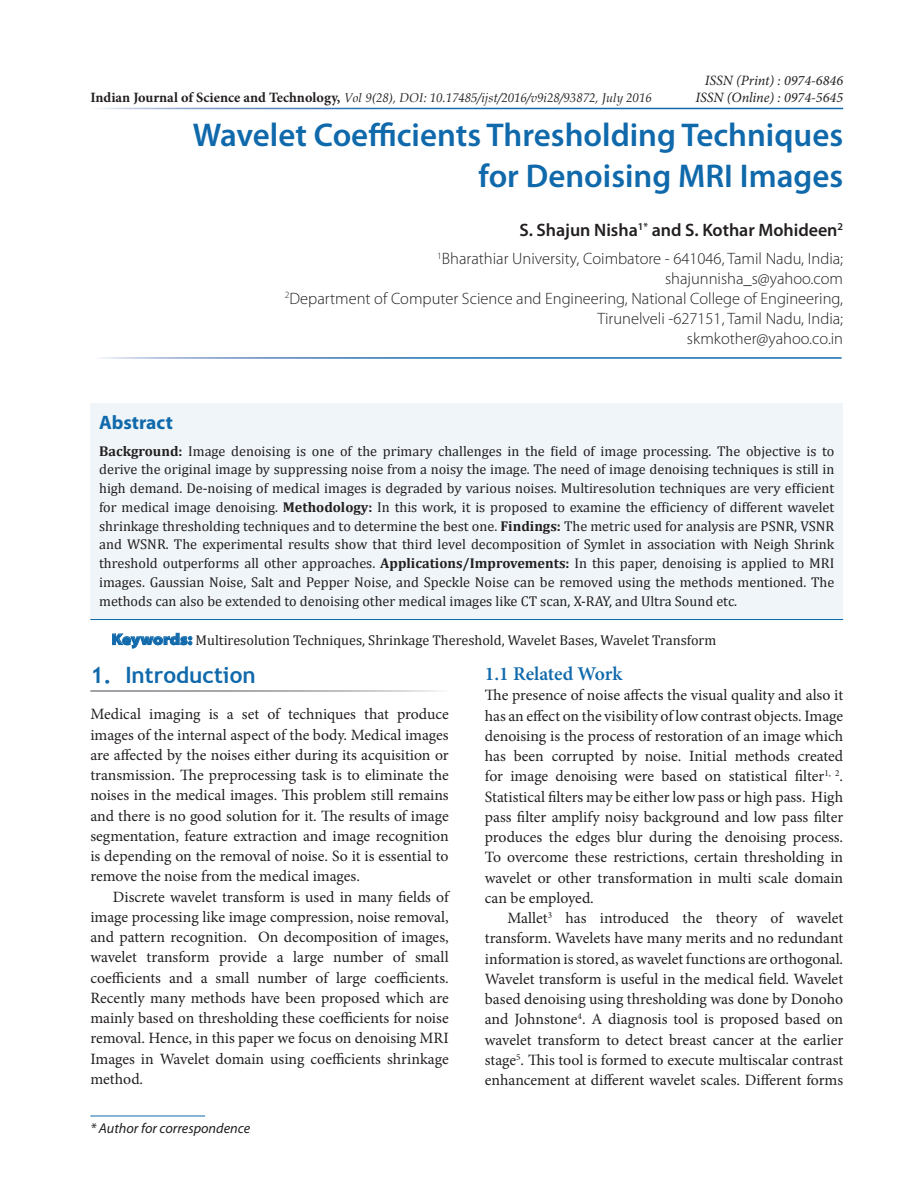
<style>
.page{position:relative;width:918px;height:1188px;background:#fff}
.page>*{position:absolute;margin:0;border:0;box-sizing:border-box;transform-origin:0 0}
.Heading{font:600 33px/40.5px "Myriad Pro";color:#0f69ab;text-align:right}
.Body_Head{font:700 22.5px "Trebuchet MS";color:#0f69ab}
.Body_SubHead1{font:600 19.5px "Minion Pro";letter-spacing:-.005em;color:#0f69ab}
.Abstract_Header{font:700 19.5px "Myriad Pro";color:#0f69ab}
.Authors{font:600 18px "Myriad Pro";color:#231f20}
.Author_Affiliations{font:300 16.5px/19.8px "Myriad Pro";color:#231f20;text-align:right}
.Body_Text{font:15.75px/20.2px "Minion Pro";color:#231f20;text-align:justify}
.Body_Text_Ind_F{font:15.75px/20.2px "Minion Pro";color:#231f20;text-align:justify}
.Abstract_Body{font:14.25px/18.8px "Cambria";color:#231f20;text-align:justify}
.KeywordText{font:14.25px "Cambria";color:#231f20}
.t1{font:italic 14.25px/17.1px "Minion Pro";color:#231f20;text-align:right}
.t2{font:italic 14.25px "Myriad Pro";color:#231f20}
.t3{font:italic 12.75px "Book Antiqua";color:#231f20}
.s1{font-family:"Minion Pro";font-weight:700;font-style:normal;font-size:14.25px}
.s2{font-weight:700}
.s3{font-family:"Myriad Pro";font-weight:900;font-stretch:semi-expanded;font-size:15.75px;color:#0f69ab}
.s4{font-style:inherit}
</style>
<div class="page">
<hr style="left:90px;top:1116px;width:115px;height:1px;background:#0f69ab">
<div style="left:90px;top:403px;width:753px;height:217px;background:#eff5f8"></div>
<hr style="left:90px;top:619px;width:753px;height:1px;background:#0f69ab">
<svg style="left:112px;top:633px;width:80px;height:15px"></svg>
<p class="t3" style="left:90px;top:88px;width:563px"><span class="s1">Indian Journal of Science and Technology,</span> Vol 9(28), DOI: 10.17485/ijst/2016/v9i28/93872, July 2016</p>
<p class="t1" style="left:695px;top:71px;width:149px">ISSN (Print) : 0974-6846<br>ISSN (Online) : 0974-5645</p>
<p class="Heading" style="left:193px;top:114px;width:652px">Wavelet Coefficients Thresholding Techniques for Denoising MRI Images</p>
<p class="Authors" style="left:519px;top:218px;width:325px">S. Shajun Nisha<sup>1*</sup> and S. Kothar Mohideen<sup>2</sup></p>
<p class="Author_Affiliations" style="left:285px;top:249px;width:560px"><sup>1</sup>Bharathiar University, Coimbatore - 641046, Tamil Nadu, India; shajunnisha_s@yahoo.com<br><sup>2</sup>Department of Computer Science and Engineering, National College of Engineering, Tirunelveli -627151, Tamil Nadu, India;<br>skmkother@yahoo.co.in</p>
<p class="Abstract_Header" style="left:99px;top:412px;width:75px">Abstract</p>
<p class="Abstract_Body" style="left:99px;top:441px;width:737px"><span class="s2">Background:</span> Image denoising is one of the primary challenges in the field of image processing. The objective is to derive the original image by suppressing noise from a noisy the image. The need of image denoising techniques is still in high demand. De-noising of medical images is degraded by various noises. Multiresolution techniques are very efficient for medical image denoising. <span class="s2">Methodology:</span> In this work, it is proposed to examine the efficiency of different wavelet shrinkage thresholding techniques and to determine the best one. <span class="s2">Findings:</span> The metric used for analysis are PSNR, VSNR and WSNR. The experimental results show that third level decomposition of Symlet in association with Neigh Shrink threshold outperforms all other approaches. <span class="s2">Applications/Improvements:</span> In this paper, denoising is applied to MRI images. Gaussian Noise, Salt and Pepper Noise, and Speckle Noise can be removed using the methods mentioned. The methods can also be extended to denoising other medical images like CT scan, X-RAY, and Ultra Sound etc.</p>
<p class="KeywordText" style="left:112px;top:631px;width:606px"><span class="s3">Keywords:</span> Multiresolution Techniques, Shrinkage Thereshold, Wavelet Bases, Wavelet Transform</p>
<p class="Body_Head" style="left:90px;top:661px;width:167px"><span class="s4">1.</span> Introduction</p>
<p class="Body_Text" style="left:90px;top:704px;width:360px">Medical imaging is a set of techniques that produce images of the internal aspect of the body. Medical images are affected by the noises either during its acquisition or transmission. The preprocessing task is to eliminate the noises in the medical images. This problem still remains and there is no good solution for it. The results of image segmentation, feature extraction and image recognition is depending on the removal of noise. So it is essential to remove the noise from the medical images.</p>
<p class="Body_Text_Ind_F" style="left:90px;top:887px;width:360px;text-indent:23px">Discrete wavelet transform is used in many fields of image processing like image compression, noise removal, and pattern recognition. On decomposition of images, wavelet transform provide a large number of small coefficients and a small number of large coefficients.<br>Recently many methods have been proposed which are mainly based on thresholding these coefficients for noise removal. Hence, in this paper we focus on denoising MRI Images in Wavelet domain using coefficients shrinkage method.</p>
<p class="t2" style="left:90px;top:1121px;width:161px">* Author for correspondence</p>
<p class="Body_SubHead1" style="left:485px;top:660px;width:139px">1.1 Related Work</p>
<p class="Body_Text" style="left:485px;top:685px;width:360px">The presence of noise affects the visual quality and also it has an effect on the visibility of low contrast objects. Image denoising is the process of restoration of an image which has been corrupted by noise. Initial methods created for image denoising were based on statistical filter<sup>1,</sup> <sup>2</sup>.<br>Statistical filters may be either low pass or high pass. High pass filter amplify noisy background and low pass filter produces the edges blur during the denoising process.<br>To overcome these restrictions, certain thresholding in wavelet or other transformation in multi scale domain can be employed.</p>
<p class="Body_Text_Ind_F" style="left:485px;top:908px;width:360px;text-indent:23px">Mallet<sup>3</sup> has introduced the theory of wavelet transform. Wavelets have many merits and no redundant information is stored, as wavelet functions are orthogonal.<br>Wavelet transform is useful in the medical field. Wavelet based denoising using thresholding was done by Donoho and Johnstone<sup>4</sup>. A diagnosis tool is proposed based on wavelet transform to detect breast cancer at the earlier stage<sup>5</sup>. This tool is formed to execute multiscalar contrast enhancement at different wavelet scales. Different forms</p>
</div>
